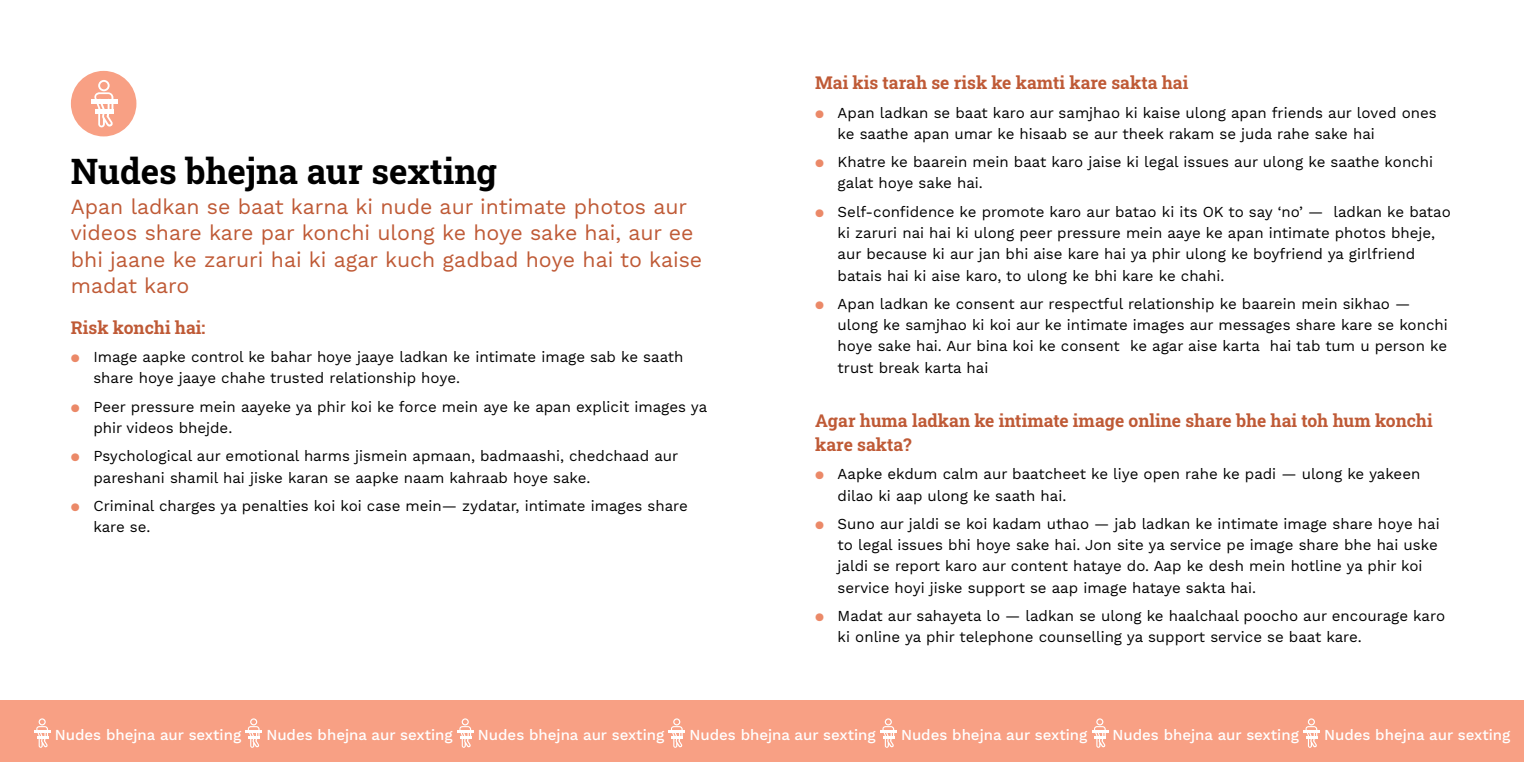
<style>
.page{position:relative;width:1524px;height:762px;background:#fff}
.page>*{position:absolute;margin:0;border:0;box-sizing:border-box;transform-origin:0 0}
.t1{font:700 35px "Roboto Slab";color:#000}
.t2{font:21.25px/26.2px "Work Sans";color:#bf5a36}
.t3{font:700 17.5px/23.8px "Roboto Slab";color:#bf5a36}
.t4{font:15px/21.2px "Work Sans";color:#000}
.t5{font:500 15px "Work Sans";color:#fff}
.s1{color:#eb8968}
</style>
<div class="page">
<div style="left:0;top:701px;width:1524px;height:61px;background:#f8a084"></div>
<svg style="left:36px;top:718px;width:12px;height:30px"></svg>
<hr style="left:34px;top:730px;width:17px;height:3px;background:#fff">
<svg style="left:459px;top:718px;width:12px;height:30px"></svg>
<hr style="left:457px;top:730px;width:17px;height:3px;background:#fff">
<svg style="left:882px;top:718px;width:12px;height:30px"></svg>
<hr style="left:880px;top:730px;width:17px;height:3px;background:#fff">
<svg style="left:1305px;top:718px;width:12px;height:30px"></svg>
<hr style="left:1303px;top:730px;width:17px;height:3px;background:#fff">
<svg style="left:248px;top:718px;width:12px;height:30px"></svg>
<hr style="left:245px;top:730px;width:17px;height:3px;background:#fff">
<svg style="left:671px;top:718px;width:12px;height:30px"></svg>
<hr style="left:668px;top:730px;width:17px;height:3px;background:#fff">
<svg style="left:1094px;top:718px;width:12px;height:30px"></svg>
<hr style="left:1091px;top:730px;width:17px;height:3px;background:#fff">
<div style="left:71px;top:71px;width:65px;height:65px;background:#f8a084;border-radius:50%"></div>
<svg style="left:94px;top:80px;width:19px;height:47px"></svg>
<div style="left:95px;top:109px;width:19px;height:5px;background:#fff"></div>
<hr style="left:91px;top:99px;width:27px;height:4px;background:#fff">
<h1 class="t1" style="left:71px;top:148px;width:428px">Nudes bhejna aur sexting</h1>
<h2 class="t2" style="left:71px;top:195px;width:633px">Apan ladkan se baat karna ki nude aur intimate photos aur videos share kare par konchi ulong ke hoye sake hai, aur ee bhi jaane ke zaruri hai ki agar kuch gadbad hoye hai to kaise madat karo</h2>
<p class="t3" style="left:71px;top:315px;width:136px">Risk konchi hai:</p>
<p class="t4" style="left:93px;top:347px;width:591px;text-indent:-22px"><span class="s1">●</span> Image aapke control ke bahar hoye jaaye ladkan ke intimate image sab ke saath share hoye jaaye chahe trusted relationship hoye.</p>
<p class="t4" style="left:93px;top:397px;width:615px;text-indent:-22px"><span class="s1">●</span> Peer pressure mein aayeke ya phir koi ke force mein aye ke apan explicit images ya phir videos bhejde.</p>
<p class="t4" style="left:93px;top:446px;width:586px;text-indent:-22px"><span class="s1">●</span> Psychological aur emotional harms jismein apmaan, badmaashi, chedchaad aur pareshani shamil hai jiske karan se aapke naam kahraab hoye sake.</p>
<p class="t4" style="left:93px;top:496px;width:596px;text-indent:-22px"><span class="s1">●</span> Criminal charges ya penalties koi koi case mein— zydatar, intimate images share kare se.</p>
<p class="t3" style="left:815px;top:71px;width:375px">Mai kis tarah se risk ke kamti kare sakta hai</p>
<p class="t4" style="left:837px;top:102px;width:600px;text-indent:-22px"><span class="s1">●</span> Apan ladkan se baat karo aur samjhao ki kaise ulong apan friends aur loved ones ke saathe apan umar ke hisaab se aur theek rakam se juda rahe sake hai</p>
<p class="t4" style="left:837px;top:152px;width:597px;text-indent:-22px"><span class="s1">●</span> Khatre ke baarein mein baat karo jaise ki legal issues aur ulong ke saathe konchi galat hoye sake hai.</p>
<p class="t4" style="left:837px;top:202px;width:615px;text-indent:-22px"><span class="s1">●</span> Self-confidence ke promote karo aur batao ki its OK to say ‘no’ — ladkan ke batao ki zaruri nai hai ki ulong peer pressure mein aaye ke apan intimate photos bheje, aur because ki aur jan bhi aise kare hai ya phir ulong ke boyfriend ya girlfriend batais hai ki aise karo, to ulong ke bhi kare ke chahi.</p>
<p class="t4" style="left:837px;top:294px;width:611px;text-indent:-22px"><span class="s1">●</span> Apan ladkan ke consent aur respectful relationship ke baarein mein sikhao — ulong ke samjhao ki koi aur ke intimate images aur messages share kare se konchi hoye sake hai. Aur bina koi ke consent ke agar aise karta hai tab tum u person ke trust break karta hai</p>
<p class="t3" style="left:815px;top:408px;width:619px">Agar huma ladkan ke intimate image online share bhe hai toh hum konchi kare sakta?</p>
<p class="t4" style="left:837px;top:464px;width:584px;text-indent:-22px"><span class="s1">●</span> Aapke ekdum calm aur baatcheet ke liye open rahe ke padi — ulong ke yakeen dilao ki aap ulong ke saath hai.</p>
<p class="t4" style="left:837px;top:514px;width:603px;text-indent:-22px"><span class="s1">●</span> Suno aur jaldi se koi kadam uthao — jab ladkan ke intimate image share hoye hai to legal issues bhi hoye sake hai. Jon site ya service pe image share bhe hai uske jaldi se report karo aur content hataye do. Aap ke desh mein hotline ya phir koi service hoyi jiske support se aap image hataye sakta hai.</p>
<p class="t4" style="left:837px;top:606px;width:609px;text-indent:-22px"><span class="s1">●</span> Madat aur sahayeta lo — ladkan se ulong ke haalchaal poocho aur encourage karo ki online ya phir telephone counselling ya support service se baat kare.</p>
<p class="t5" style="left:55px;top:726px;width:188px">Nudes bhejna aur sexting</p>
<p class="t5" style="left:266px;top:726px;width:188px">Nudes bhejna aur sexting</p>
<p class="t5" style="left:478px;top:726px;width:188px">Nudes bhejna aur sexting</p>
<p class="t5" style="left:689px;top:726px;width:188px">Nudes bhejna aur sexting</p>
<p class="t5" style="left:901px;top:726px;width:188px">Nudes bhejna aur sexting</p>
<p class="t5" style="left:1112px;top:726px;width:188px">Nudes bhejna aur sexting</p>
<p class="t5" style="left:1324px;top:726px;width:188px">Nudes bhejna aur sexting</p>
</div>
